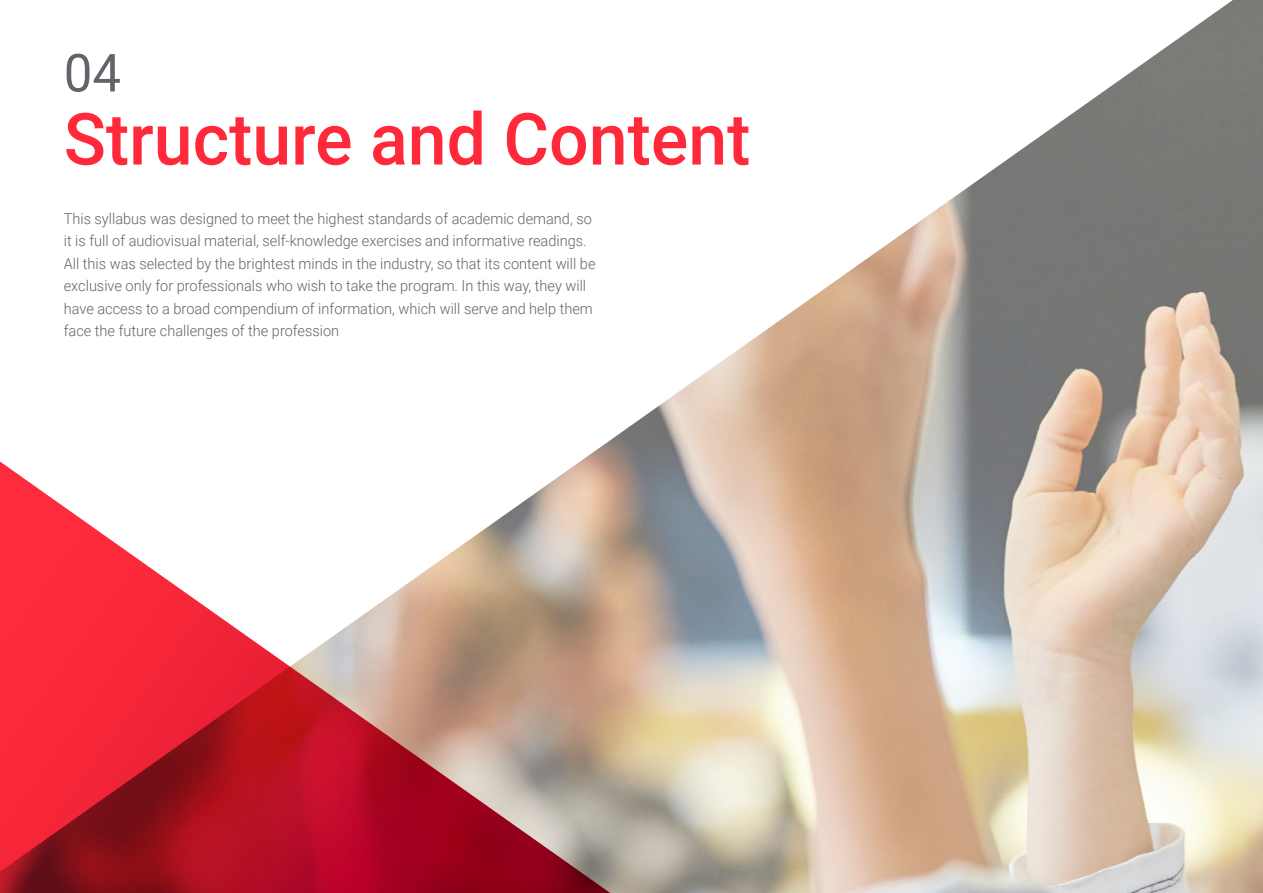
<style>
.page{position:relative;width:1263px;height:893px;background:#fff}
.page>*{position:absolute;margin:0;border:0;box-sizing:border-box;transform-origin:0 0}
.t1{font:500 72px "Roboto";color:#ff293a}
.t2{font:52.5px "Roboto";color:#61646a}
.t3{font:300 15px/22.5px "Roboto";color:#61646a}
</style>
<div class="page">
<img style="left:602px;top:0;width:661px;height:893px">
<svg style="left:0;top:446px;width:640px;height:447px"></svg>
<h2 class="t2" style="left:64px;top:36px;width:59px">04</h2>
<h1 class="t1" style="left:64px;top:89px;width:688px">Structure and Content</h1>
<p class="t3" style="left:64px;top:207px;width:533px">This syllabus was designed to meet the highest standards of academic demand, so it is full of audiovisual material, self-knowledge exercises and informative readings.<br>All this was selected by the brightest minds in the industry, so that its content will be exclusive only for professionals who wish to take the program. In this way, they will have access to a broad compendium of information, which will serve and help them face the future challenges of the profession</p>
</div>
